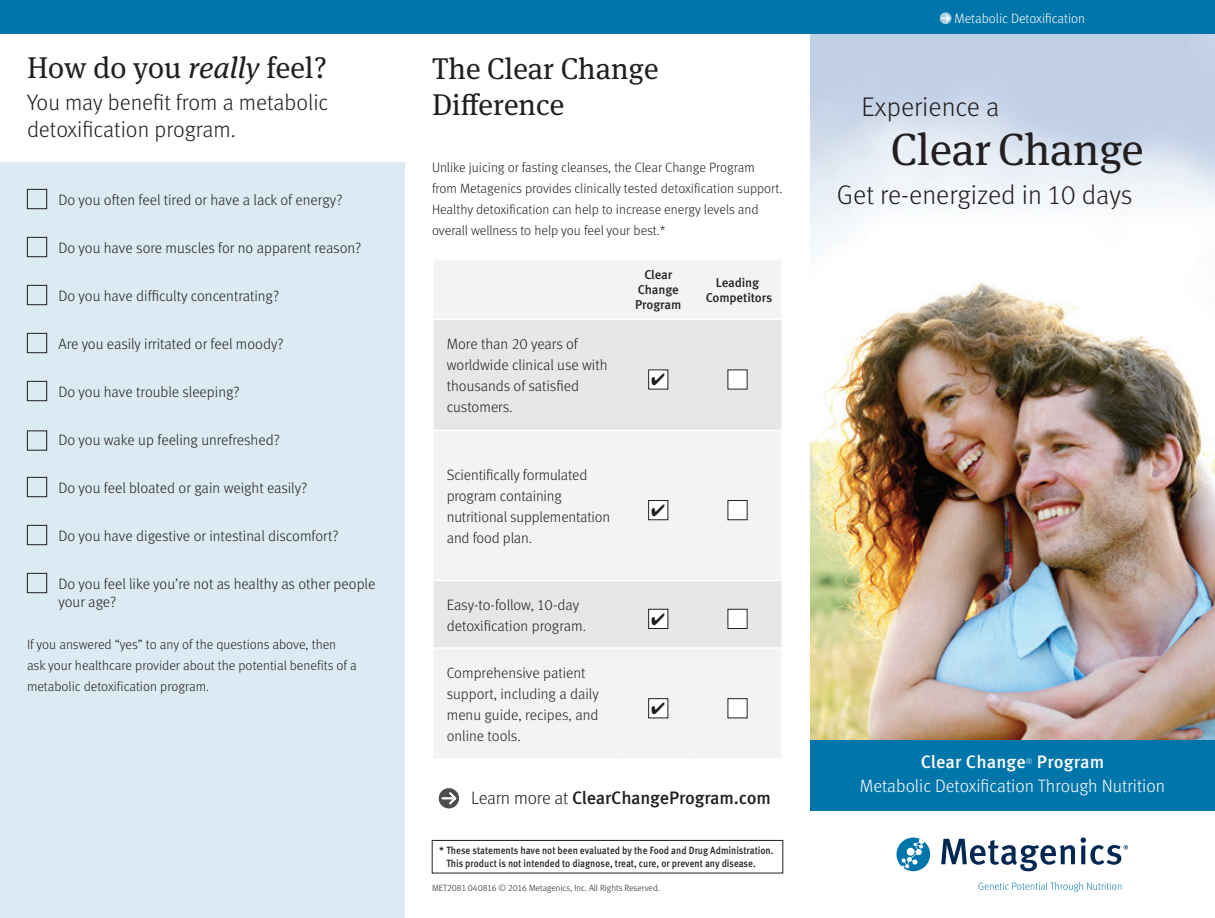
<style>
.page{position:relative;width:1215px;height:918px;background:#fff}
.page>*{position:absolute;margin:0;border:0;box-sizing:border-box;transform-origin:0 0}
.Cover_Headline{font:45px "Meta Serif OT";color:#231f20}
.Headline{font:30px/36px "Meta Serif OT";color:#231f20}
.Cover_Headline-2{font:27px "Meta Light LF";color:#231f20}
.t1{font:22.5px/27px "Meta Light LF";color:#231f20}
.Sub_blue_band{font:18px "Meta Light LF";color:#fff}
.call_out{font:500 18px "Meta OT";letter-spacing:-.01em;color:#231f20}
.Sub_blue_band-2{font:500 18px "Meta OT";letter-spacing:.005em;color:#fff}
.Body_Q___A{font:15px/18px "Meta Light LF";color:#231f20}
.Body_table{font:15px/21px "Meta Light LF";letter-spacing:-.005em;color:#231f20}
.Body_9_14{font:300 13.5px/21px "Meta";color:#231f20}
.Body_9_14-2{font:13.5px/21px "Meta Light LF";color:#231f20}
.t2{font:13.5px "Meta Light LF";color:#fff}
.Header_table{font:500 12.75px/15px "Meta OT";letter-spacing:-.01em;color:#231f20;text-align:center}
.t3{font:500 10.5px/13.5px "Meta OT";color:#231f20}
.t4{font:9px "Meta Light LF";color:#231f20}
.Sub_blue_band-3{font:7.95px "Meta Light LF";color:#fff}
.s1{font-style:italic}
.s2{font-family:"Meta Light LF";font-weight:400}
</style>
<div class="page">
<div style="left:0;top:162px;width:405px;height:756px;background:#dbeaf3"></div>
<div style="left:434px;top:261px;width:347px;height:497px;background:#f2f3f4"></div>
<svg style="left:434px;top:320px;width:348px;height:327px;fill:#e6e7e9"></svg>
<hr style="left:432px;top:318px;width:192px;height:2px;background:#fff">
<hr style="left:624px;top:318px;width:69px;height:2px;background:#fff">
<hr style="left:693px;top:318px;width:90px;height:2px;background:#fff">
<hr style="left:432px;top:430px;width:192px;height:1px;background:#fff">
<hr style="left:624px;top:430px;width:69px;height:1px;background:#fff">
<hr style="left:693px;top:430px;width:90px;height:1px;background:#fff">
<hr style="left:432px;top:580px;width:192px;height:1px;background:#fff">
<hr style="left:624px;top:580px;width:69px;height:1px;background:#fff">
<hr style="left:693px;top:580px;width:90px;height:1px;background:#fff">
<hr style="left:432px;top:647px;width:192px;height:2px;background:#fff">
<hr style="left:624px;top:647px;width:69px;height:2px;background:#fff">
<hr style="left:693px;top:647px;width:90px;height:2px;background:#fff">
<div style="left:649px;top:370px;width:19px;height:19px;background:#fff"></div>
<div style="left:728px;top:370px;width:19px;height:19px;background:#fff"></div>
<div style="left:649px;top:501px;width:19px;height:19px;background:#fff"></div>
<div style="left:648px;top:500px;width:20px;height:20px;border:1px solid #231f20"></div>
<div style="left:728px;top:501px;width:19px;height:19px;background:#fff"></div>
<div style="left:728px;top:500px;width:20px;height:20px;border:1px solid #231f20"></div>
<div style="left:649px;top:609px;width:19px;height:20px;background:#fff"></div>
<div style="left:648px;top:609px;width:20px;height:20px;border:1px solid #231f20"></div>
<div style="left:728px;top:609px;width:19px;height:20px;background:#fff"></div>
<div style="left:728px;top:609px;width:20px;height:20px;border:1px solid #231f20"></div>
<div style="left:649px;top:699px;width:19px;height:19px;background:#fff"></div>
<div style="left:648px;top:698px;width:20px;height:20px;border:1px solid #231f20"></div>
<div style="left:728px;top:699px;width:19px;height:19px;background:#fff"></div>
<svg style="left:439px;top:788px;width:20px;height:20px"></svg>
<svg style="left:443px;top:790px;width:15px;height:17px"></svg>
<img style="left:810px;top:34px;width:405px;height:706px">
<div style="left:0;top:0;width:1215px;height:34px;background:#0075a9"></div>
<svg style="left:940px;top:12px;width:11px;height:12px"></svg>
<svg style="left:942px;top:13px;width:9px;height:10px"></svg>
<svg style="left:941px;top:839px;width:134px;height:32px"></svg>
<div style="left:896px;top:838px;width:34px;height:33px;background:#0075a9;border-radius:50%"></div>
<svg style="left:901px;top:839px;width:24px;height:29px"></svg>
<svg style="left:979px;top:882px;width:142px;height:10px"></svg>
<svg style="left:1081px;top:837px;width:47px;height:28px"></svg>
<div style="left:27px;top:189px;width:20px;height:20px;border:1px solid #231f20"></div>
<div style="left:27px;top:237px;width:20px;height:20px;border:1px solid #231f20"></div>
<div style="left:27px;top:285px;width:20px;height:20px;border:1px solid #231f20"></div>
<div style="left:27px;top:333px;width:20px;height:20px;border:1px solid #231f20"></div>
<div style="left:27px;top:381px;width:20px;height:20px;border:1px solid #231f20"></div>
<div style="left:27px;top:430px;width:20px;height:21px;border:1px solid #231f20"></div>
<div style="left:27px;top:477px;width:20px;height:20px;border:1px solid #231f20"></div>
<div style="left:27px;top:525px;width:20px;height:20px;border:1px solid #231f20"></div>
<div style="left:27px;top:573px;width:20px;height:20px;border:1px solid #231f20"></div>
<div style="left:810px;top:740px;width:405px;height:70px;background:#0075a9"></div>
<div style="left:432px;top:840px;width:351px;height:33px;border:1px solid #231f20"></div>
<p class="t2" style="left:955px;top:10px;width:132px">Metabolic Detoxification</p>
<p class="Headline" style="left:27px;top:50px;width:302px">How do you <span class="s1">really</span> feel?</p>
<p class="t1" style="left:27px;top:89px;width:303px">You may benefit from a metabolic detoxification program.</p>
<p class="Cover_Headline-2" style="left:862px;top:91px;width:139px">Experience a</p>
<p class="Headline" style="left:432px;top:51px;width:228px">The Clear Change<br>Difference</p>
<p class="Cover_Headline" style="left:891px;top:124px;width:254px">Clear Change</p>
<p class="Cover_Headline-2" style="left:837px;top:180px;width:297px">Get re-energized in 10 days</p>
<p class="Body_9_14" style="left:432px;top:157px;width:352px">Unlike juicing or fasting cleanses, the Clear Change Program from Metagenics provides clinically tested detoxification support.<br>Healthy detoxification can help to increase energy levels and overall wellness to help you feel your best.*</p>
<p class="Header_table" style="left:638px;top:268px;width:43px">Clear<br>Change</p>
<p class="Header_table" style="left:635px;top:298px;width:48px">Program</p>
<p class="Body_Q___A" style="left:58px;top:190px;width:286px">Do you often feel tired or have a lack of energy?</p>
<p class="Body_Q___A" style="left:58px;top:238px;width:304px">Do you have sore muscles for no apparent reason?</p>
<p class="Body_Q___A" style="left:58px;top:286px;width:222px">Do you have difficulty concentrating?</p>
<p class="Body_Q___A" style="left:58px;top:334px;width:227px">Are you easily irritated or feel moody?</p>
<p class="Body_Q___A" style="left:58px;top:382px;width:183px">Do you have trouble sleeping?</p>
<p class="Body_Q___A" style="left:58px;top:430px;width:223px">Do you wake up feeling unrefreshed?</p>
<p class="Body_Q___A" style="left:58px;top:478px;width:250px">Do you feel bloated or gain weight easily?</p>
<p class="Body_Q___A" style="left:58px;top:526px;width:282px">Do you have digestive or intestinal discomfort?</p>
<p class="Body_Q___A" style="left:58px;top:574px;width:318px">Do you feel like you’re not as healthy as other people your age?</p>
<p class="Body_9_14-2" style="left:27px;top:633px;width:331px">If you answered “yes” to any of the questions above, then ask your healthcare provider about the potential benefits of a metabolic detoxification program.</p>
<p class="Header_table" style="left:716px;top:275px;width:45px">Leading</p>
<p class="Header_table" style="left:706px;top:290px;width:68px">Competitors</p>
<p class="Body_table" style="left:447px;top:333px;width:162px">More than 20 years of worldwide clinical use with thousands of satisfied customers.</p>
<p class="Body_table" style="left:447px;top:464px;width:165px">Scientifically formulated program containing nutritional supplementation and food plan.</p>
<p class="Body_table" style="left:447px;top:594px;width:141px">Easy-to-follow, 10-day detoxification program.</p>
<p class="Body_table" style="left:447px;top:662px;width:154px">Comprehensive patient support, including a daily menu guide, recipes, and online tools.</p>
<p class="call_out" style="left:471px;top:787px;width:301px"><span class="s2">Learn more at</span> ClearChangeProgram.com</p>
<p class="t3" style="left:446px;top:844px;width:329px;text-indent:-7px">* These statements have not been evaluated by the Food and Drug Administration.<br>This product is not intended to diagnose, treat, cure, or prevent any disease.</p>
<p class="t4" style="left:432px;top:883px;width:229px">MET2081 040816 © 2016 Metagenics, Inc. All Rights Reserved.</p>
<p class="Sub_blue_band-2" style="left:921px;top:751px;width:106px">Clear Change</p>
<p class="Sub_blue_band-3" style="left:1026px;top:756px;width:8px">®</p>
<p class="Sub_blue_band-2" style="left:1037px;top:751px;width:69px">Program</p>
<p class="Sub_blue_band" style="left:860px;top:776px;width:307px">Metabolic Detoxification Through Nutrition</p>
</div>
